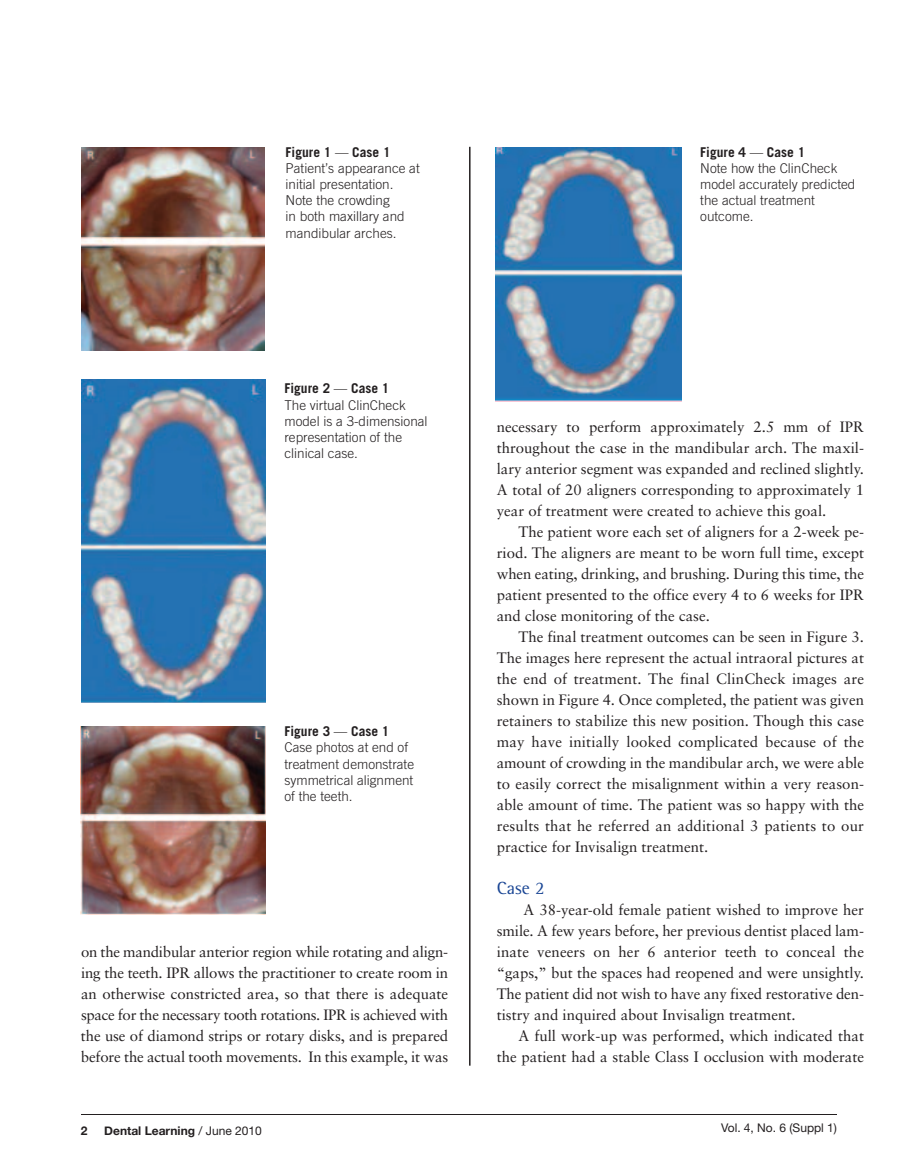
<style>
.page{position:relative;width:918px;height:1161px;background:#fff}
.page>*{position:absolute;margin:0;border:0;box-sizing:border-box;transform-origin:0 0}
.t1{font:18px "Rotis Semi Serif Std";color:#194594}
.t2{font:15px/21px "Sabon";color:#231f20;text-align:justify}
.t3{font:300 13.5px/16.2px "Trade Gothic";color:#231f20}
.t4{font:700 12px "Helvetica Neue";color:#231f20}
.t5{font:12px "Helvetica Neue";color:#231f20}
.s1{font-weight:700}
.s2{font-weight:400}
</style>
<div class="page">
<hr style="left:81px;top:1114px;width:756px;height:1px;background:#231f20">
<hr style="left:469px;top:147px;width:2px;height:919px;background:#231f20">
<img style="left:82px;top:379px;width:183px;height:324px">
<img style="left:81px;top:727px;width:184px;height:187px">
<img style="left:496px;top:147px;width:185px;height:254px">
<img style="left:81px;top:148px;width:183px;height:202px">
<p class="t3" style="left:286px;top:145px;width:136px"><span class="s1">Figure 1</span> — <span class="s1">Case 1<br></span>Patient’s appearance at initial presentation.<br>Note the crowding<br>in both maxillary and mandibular arches.</p>
<p class="t3" style="left:700px;top:145px;width:157px"><span class="s1">Figure 4</span> — <span class="s1">Case 1<br></span>Note how the ClinCheck model accurately predicted the actual treatment outcome.</p>
<p class="t3" style="left:285px;top:382px;width:145px"><span class="s1">Figure 2</span> — <span class="s1">Case 1<br></span>The virtual ClinCheck model is a 3-dimensional representation of the clinical case.</p>
<p class="t3" style="left:285px;top:725px;width:131px"><span class="s1">Figure 3</span> — <span class="s1">Case 1<br></span>Case photos at end of treatment demonstrate symmetrical alignment of the teeth.</p>
<p class="t2" style="left:81px;top:942px;width:369px">on the mandibular anterior region while rotating and align&shy;ing the teeth. IPR allows the practitioner to create room in an otherwise constricted area, so that there is adequate space for the necessary tooth rotations. IPR is achieved with the use of diamond strips or rotary disks, and is prepared before the actual tooth movements. In this example, it was</p>
<p class="t2" style="left:497px;top:417px;width:369px">necessary to perform approximately 2.5 mm of IPR throughout the case in the mandibular arch. The maxil&shy;lary anterior segment was expanded and reclined slightly.<br>A total of 20 aligners corresponding to approximately 1 year of treatment were created to achieve this goal.</p>
<p class="t2" style="left:497px;top:522px;width:369px;text-indent:22px">The patient wore each set of aligners for a 2-week pe&shy;riod. The aligners are meant to be worn full time, except when eating, drinking, and brushing. During this time, the patient presented to the office every 4 to 6 weeks for IPR and close monitoring of the case.</p>
<p class="t2" style="left:497px;top:627px;width:369px;text-indent:22px">The final treatment outcomes can be seen in Figure 3.<br>The images here represent the actual intraoral pictures at the end of treatment. The final ClinCheck images are shown in Figure 4. Once completed, the patient was given retainers to stabilize this new position. Though this case may have initially looked complicated because of the amount of crowding in the mandibular arch, we were able to easily correct the misalignment within a very reason&shy;able amount of time. The patient was so happy with the results that he referred an additional 3 patients to our practice for Invisalign treatment.</p>
<p class="t1" style="left:497px;top:882px;width:49px">Case 2</p>
<p class="t2" style="left:497px;top:900px;width:369px;text-indent:27px">A 38-year-old female patient wished to improve her smile. A few years before, her previous dentist placed lam&shy;inate veneers on her 6 anterior teeth to conceal the “gaps,” but the spaces had reopened and were unsightly.<br>The patient did not wish to have any fixed restorative den&shy;tistry and inquired about Invisalign treatment.</p>
<p class="t2" style="left:497px;top:1026px;width:369px;text-align:right">A full work-up was performed, which indicated that the patient had a stable Class I occlusion with moderate</p>
<p class="t4" style="left:81px;top:1123px;width:8px">2</p>
<p class="t4" style="left:104px;top:1123px;width:159px">Dental Learning <span class="s2">/ June 2010</span></p>
<p class="t5" style="left:721px;top:1123px;width:117px">Vol. 4, No. 6 (Suppl 1)</p>
</div>
